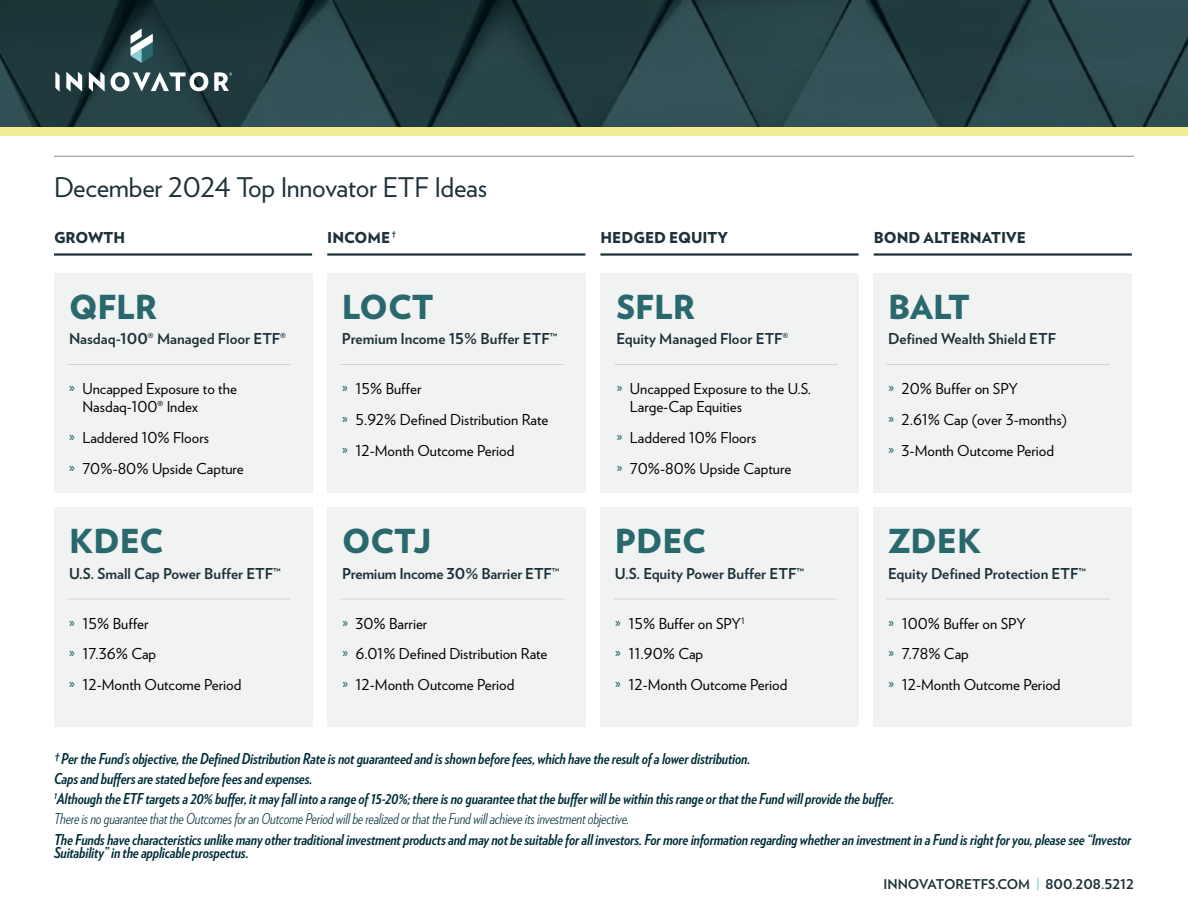
<style>
.page{position:relative;width:1188px;height:918px;background:#fff}
.page>*{position:absolute;margin:0;border:0;box-sizing:border-box;transform-origin:0 0}
.t1{font:900 33px "Verlag";color:#29686d}
.t2{font:27px "Verlag";letter-spacing:-.01em;color:#1e3138}
.t3{font:italic 700 15px/20.2px "Verlag Condensed";letter-spacing:-.01em;color:#002d37}
.t4{font:15px/30.8px "Verlag";color:#000}
.t5{font:700 15px "Verlag";color:#1e3138}
.t6{font:900 15px "Verlag";color:#1e3138}
.t7{font:700 13.5px "Verlag";color:#1e3138}
.t8{font:12px "Verlag Condensed";color:#002d37}
.s1{color:#29686d}
.s2{font-weight:400}
.s3{font-weight:300}
.s4{color:#88d1d7}
</style>
<div class="page">
<svg style="left:0;top:0;width:1188px;height:127px;background:#254145"></svg>
<svg style="left:89px;top:72px;width:16px;height:19px"></svg>
<svg style="left:111px;top:72px;width:97px;height:19px"></svg>
<svg style="left:66px;top:72px;width:16px;height:19px"></svg>
<svg style="left:55px;top:72px;width:5px;height:19px"></svg>
<svg style="left:131px;top:29px;width:22px;height:34px"></svg>
<svg style="left:214px;top:72px;width:18px;height:19px"></svg>
<div style="left:0;top:127px;width:1188px;height:9px;background:#efed91"></div>
<hr style="left:54px;top:156px;width:1080px;height:1px;background:#8a8c8e">
<hr style="left:54px;top:253px;width:258px;height:3px;background:#1e3138">
<div style="left:54px;top:273px;width:258px;height:220px;background:#f1f2f2"></div>
<div style="left:54px;top:507px;width:258px;height:219px;background:#f1f2f2"></div>
<hr style="left:327px;top:253px;width:258px;height:3px;background:#1e3138">
<div style="left:327px;top:273px;width:258px;height:220px;background:#f1f2f2"></div>
<div style="left:327px;top:507px;width:258px;height:219px;background:#f1f2f2"></div>
<hr style="left:600px;top:253px;width:259px;height:3px;background:#1e3138">
<div style="left:600px;top:273px;width:259px;height:220px;background:#f1f2f2"></div>
<div style="left:600px;top:507px;width:259px;height:219px;background:#f1f2f2"></div>
<hr style="left:874px;top:253px;width:258px;height:3px;background:#1e3138">
<div style="left:874px;top:273px;width:258px;height:220px;background:#f1f2f2"></div>
<div style="left:874px;top:507px;width:258px;height:219px;background:#f1f2f2"></div>
<hr style="left:67px;top:364px;width:224px;height:1px;background:#d0d1d2">
<hr style="left:67px;top:599px;width:224px;height:1px;background:#d0d1d2">
<hr style="left:340px;top:364px;width:223px;height:1px;background:#d0d1d2">
<hr style="left:341px;top:599px;width:223px;height:1px;background:#d0d1d2">
<hr style="left:615px;top:364px;width:223px;height:1px;background:#d0d1d2">
<hr style="left:613px;top:599px;width:223px;height:1px;background:#d0d1d2">
<hr style="left:887px;top:364px;width:223px;height:1px;background:#d0d1d2">
<hr style="left:887px;top:599px;width:223px;height:1px;background:#d0d1d2">
<h2 class="t2" style="left:54px;top:167px;width:435px">December 2024 Top Innovator ETF Ideas</h2>
<p class="t6" style="left:54px;top:225px;width:73px">GROWTH</p>
<p class="t6" style="left:327px;top:225px;width:65px">INCOME</p>
<p class="t6" style="left:600px;top:225px;width:129px">HEDGED EQUITY</p>
<p class="t6" style="left:874px;top:225px;width:154px">BOND ALTERNATIVE</p>
<p class="t8" style="left:392px;top:228px;width:6px">†</p>
<h1 class="t1" style="left:69px;top:279px;width:89px">QFLR</h1>
<h1 class="t1" style="left:342px;top:279px;width:93px">LOCT</h1>
<h1 class="t1" style="left:616px;top:279px;width:80px">SFLR</h1>
<h1 class="t1" style="left:888px;top:279px;width:83px">BALT</h1>
<p class="t5" style="left:69px;top:327px;width:219px">Nasdaq-100® Managed Floor ETF®</p>
<p class="t5" style="left:342px;top:327px;width:217px">Premium Income 15% Buffer ETF™</p>
<p class="t5" style="left:616px;top:327px;width:173px">Equity Managed Floor ETF®</p>
<p class="t5" style="left:888px;top:327px;width:170px">Defined Wealth Shield ETF</p>
<p class="t4" style="left:82px;top:379px;width:156px;line-height:18px;text-indent:-14px"><span class="s1">»</span> Uncapped Exposure to the<br>Nasdaq-100® Index</p>
<p class="t4" style="left:69px;top:421px;width:176px"><span class="s1">»</span> Laddered 10% Floors<br><span class="s1">»</span> 70%-80% Upside Capture</p>
<p class="t4" style="left:342px;top:373px;width:208px"><span class="s1">»</span> 15% Buffer<br><span class="s1">»</span> 5.92% Defined Distribution Rate <span class="s1">»</span> 12-Month Outcome Period</p>
<p class="t4" style="left:630px;top:379px;width:183px;line-height:18px;text-indent:-14px"><span class="s1">»</span> Uncapped Exposure to the U.S.<br>Large-Cap Equities</p>
<p class="t4" style="left:616px;top:421px;width:176px"><span class="s1">»</span> Laddered 10% Floors<br><span class="s1">»</span> 70%-80% Upside Capture</p>
<p class="t4" style="left:888px;top:373px;width:180px"><span class="s1">»</span> 20% Buffer on SPY<br><span class="s1">»</span> 2.61% Cap (over 3-months) <span class="s1">»</span> 3-Month Outcome Period</p>
<h1 class="t1" style="left:69px;top:514px;width:96px">KDEC</h1>
<h1 class="t1" style="left:342px;top:514px;width:91px">OCTJ</h1>
<h1 class="t1" style="left:615px;top:514px;width:93px">PDEC</h1>
<h1 class="t1" style="left:888px;top:514px;width:95px">ZDEK</h1>
<p class="t5" style="left:69px;top:561px;width:213px">U.S. Small Cap Power Buffer ETF™</p>
<p class="t5" style="left:342px;top:561px;width:219px">Premium Income 30% Barrier ETF™</p>
<p class="t5" style="left:615px;top:561px;width:190px">U.S. Equity Power Buffer ETF™</p>
<p class="t5" style="left:888px;top:561px;width:199px">Equity Defined Protection ETF™</p>
<p class="t4" style="left:69px;top:607px;width:174px"><span class="s1">»</span> 15% Buffer<br><span class="s1">»</span> 17.36% Cap<br><span class="s1">»</span> 12-Month Outcome Period</p>
<p class="t4" style="left:342px;top:607px;width:207px"><span class="s1">»</span> 30% Barrier<br><span class="s1">»</span> 6.01% Defined Distribution Rate <span class="s1">»</span> 12-Month Outcome Period</p>
<p class="t4" style="left:615px;top:607px;width:174px"><span class="s1">»</span> 15% Buffer on SPY<sup>1<br></sup><span class="s1">»</span> 11.90% Cap<br><span class="s1">»</span> 12-Month Outcome Period</p>
<p class="t4" style="left:888px;top:607px;width:174px"><span class="s1">»</span> 100% Buffer on SPY<br><span class="s1">»</span> 7.78% Cap<br><span class="s1">»</span> 12-Month Outcome Period</p>
<p class="t3" style="left:54px;top:748px;width:842px"><span class="s2">†</span> Per the Fund’s objective, the Defined Distribution Rate is not guaranteed and is shown before fees, which have the result of a lower distribution.<br>Caps and buffers are stated before fees and expenses.<br><sup>1</sup>Although the ETF targets a 20% buffer, it may fall into a range of 15-20%; there is no guarantee that the buffer will be within this range or that the Fund will provide the buffer.<br><span class="s3">There is no guarantee that the Outcomes for an Outcome Period will be realized or that the Fund will achieve its investment objective.</span></p>
<p class="t3" style="left:54px;top:832px;width:1079px;line-height:13.5px">The Funds have characteristics unlike many other traditional investment products and may not be suitable for all investors. For more information regarding whether an investment in a Fund is right for you, please see “Investor<br>Suitability” in the applicable prospectus.</p>
<p class="t7" style="left:883px;top:873px;width:252px">INNOVATORETFS.COM <span class="s4">|</span> 800.208.5212</p>
</div>
